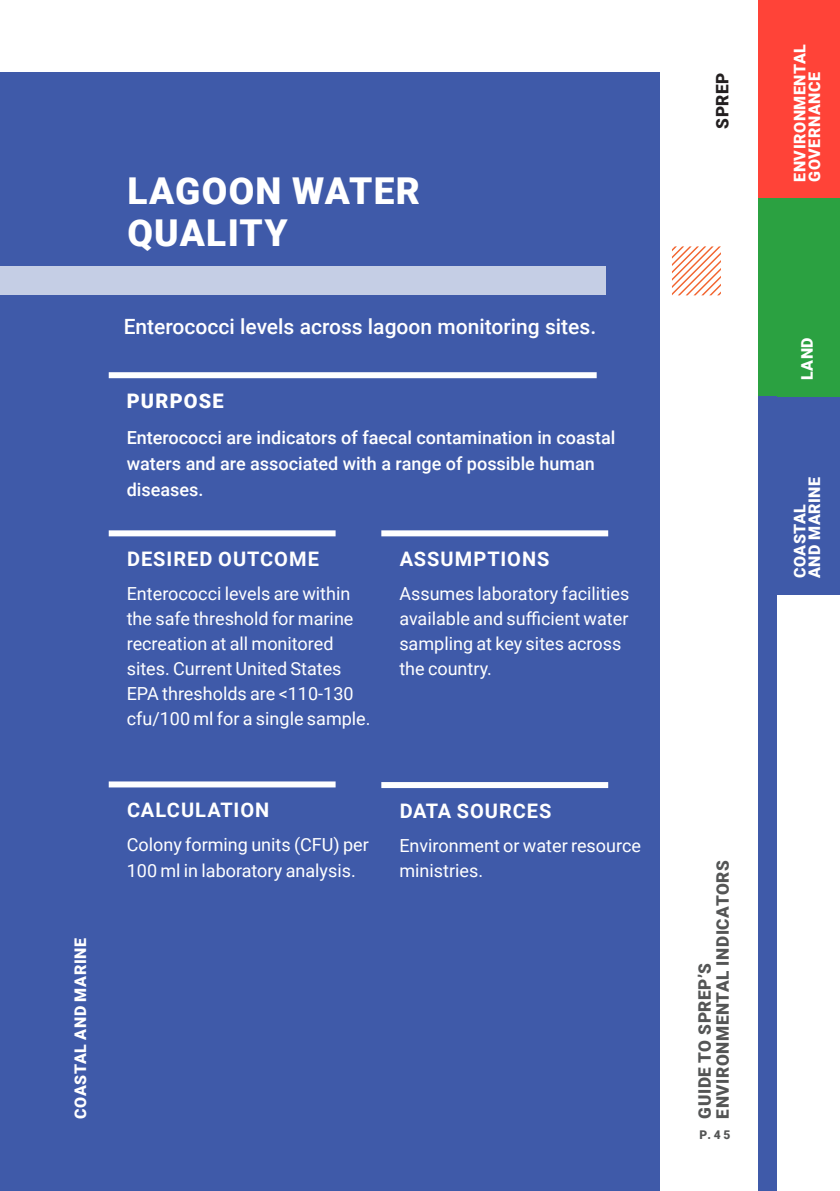
<style>
.page{position:relative;width:840px;height:1191px;background:#fff}
.page>*{position:absolute;margin:0;border:0;box-sizing:border-box;transform-origin:0 0}
.Spread_title{font:900 37px/42px "Roboto";letter-spacing:.035em;color:#fff}
.Subheader{font:500 21px "Roboto";color:#fff}
.Subtitle_NEW{font:700 20px "Roboto";letter-spacing:.05em;color:#fff}
.Purpose_TITLE_NEW{font:900 20px "Roboto";letter-spacing:.06em;color:#fff}
.TEXTO_new{font:18px/25px "Roboto";color:#fff}
.Purpose_Text_NEW{font:500 18px/26.4px "Roboto";color:#fff}
.t1{font:900 17.2px/18px "Roboto";letter-spacing:.035em;color:#545555}
.t2{font:900 17.2px "Roboto";letter-spacing:.035em;color:#231f20}
.t3{font:900 16px/14.8px "Roboto";letter-spacing:.035em;color:#fff}
.t4{font:900 12px "Roboto";color:#545555}
</style>
<div class="page">
<div style="left:0;top:72px;width:659px;height:1119px;background:#3f5aa9"></div>
<div style="left:0;top:266px;width:605px;height:29px;background:#c5cee5"></div>
<svg style="left:672px;top:246px;width:48px;height:49px"></svg>
<div style="left:757px;top:396px;width:82px;height:199px;background:#3f5aa9"></div>
<div style="left:757px;top:0;width:82px;height:198px;background:#ff4338"></div>
<div style="left:757px;top:198px;width:82px;height:198px;background:#2ba141"></div>
<div style="left:757px;top:396px;width:18px;height:795px;background:#3f5aa9"></div>
<div style="left:109px;top:372px;width:487px;height:6px;background:#fff"></div>
<div style="left:109px;top:530px;width:226px;height:6px;background:#fff"></div>
<div style="left:109px;top:781px;width:226px;height:6px;background:#fff"></div>
<div style="left:381px;top:530px;width:227px;height:6px;background:#fff"></div>
<div style="left:381px;top:782px;width:227px;height:6px;background:#fff"></div>
<p class="t3" style="left:72px;top:1118px;width:182px;rotate:-90deg">COASTAL AND MARINE</p>
<p class="Spread_title" style="left:127px;top:169px;width:294px">LAGOON WATER<br>QUALITY</p>
<p class="Subheader" style="left:124px;top:312px;width:474px">Enterococci levels across lagoon monitoring sites.</p>
<p class="Purpose_TITLE_NEW" style="left:127px;top:387px;width:98px">PURPOSE</p>
<p class="Purpose_Text_NEW" style="left:127px;top:423px;width:490px">Enterococci are indicators of faecal contamination in coastal waters and are associated with a range of possible human diseases.</p>
<p class="Subtitle_NEW" style="left:127px;top:545px;width:193px">DESIRED OUTCOME</p>
<p class="TEXTO_new" style="left:127px;top:581px;width:245px">Enterococci levels are within the safe threshold for marine recreation at all monitored sites. Current United States<br>EPA thresholds are &lt;110-130 cfu/100 ml for a single sample.</p>
<p class="Subtitle_NEW" style="left:127px;top:796px;width:144px">CALCULATION</p>
<p class="TEXTO_new" style="left:127px;top:832px;width:243px">Colony forming units (CFU) per<br>100 ml in laboratory analysis.</p>
<p class="Subtitle_NEW" style="left:399px;top:545px;width:151px">ASSUMPTIONS</p>
<p class="TEXTO_new" style="left:399px;top:581px;width:231px">Assumes laboratory facilities available and sufficient water sampling at key sites across the country.</p>
<p class="Subtitle_NEW" style="left:399px;top:797px;width:153px">DATA SOURCES</p>
<p class="TEXTO_new" style="left:399px;top:832px;width:243px">Environment or water resource ministries.</p>
<p class="t2" style="left:710px;top:129px;width:58px;rotate:-90deg">SPREP</p>
<p class="t1" style="left:694px;top:1118px;width:260px;rotate:-90deg">GUIDE TO SPREP’S<br>ENVIRONMENTAL INDICATORS</p>
<p class="t4" style="left:699px;top:1126px;width:33px">P.45</p>
<p class="t3" style="left:791px;top:182px;width:139px;rotate:-90deg">ENVIRONMENTAL<br>GOVERNANCE</p>
<p class="t3" style="left:798px;top:380px;width:44px;rotate:-90deg">LAND</p>
<p class="t3" style="left:791px;top:578px;width:103px;rotate:-90deg">COASTAL<br>AND MARINE</p>
</div>
